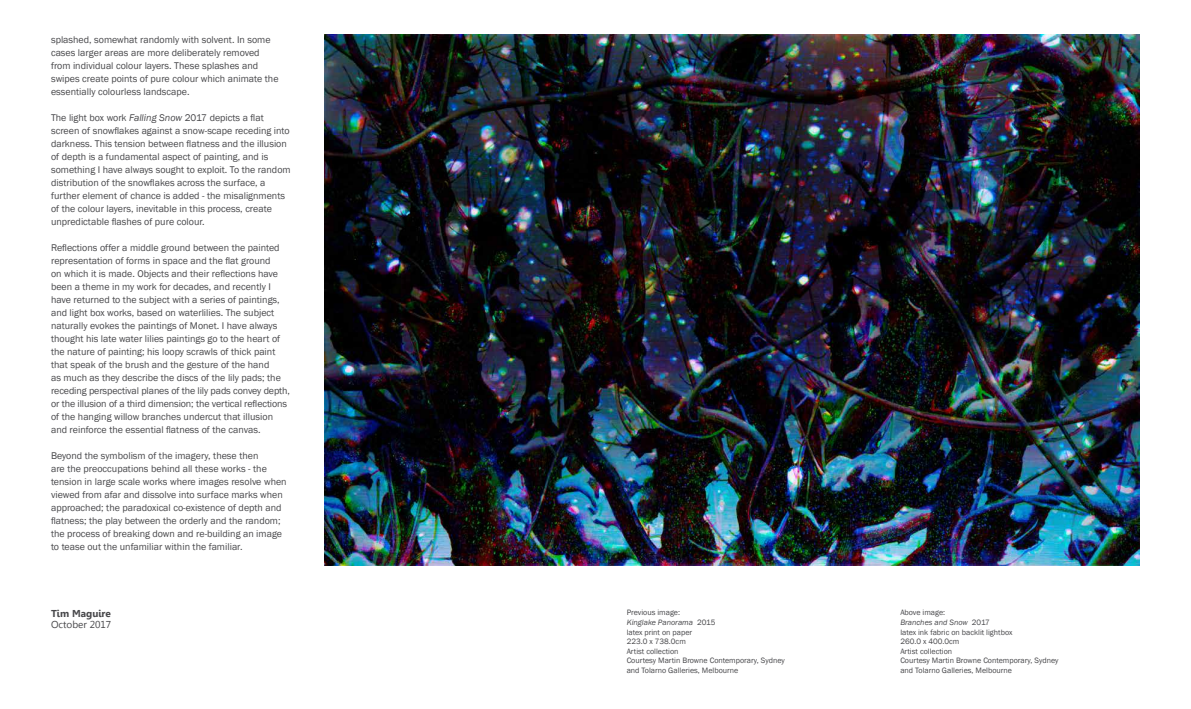
<style>
.page{position:relative;width:1191px;height:709px;background:#fff}
.page>*{position:absolute;margin:0;border:0;box-sizing:border-box;transform-origin:0 0}
.t1{font:10px/13px "Franklin Gothic";color:#47474a}
.t2{font:10px "Gisha";color:#47474a}
.t3{font:700 10px "Gisha";color:#47474a}
.t4{font:8px/9.6px "Franklin Gothic";color:#47474a}
.s1{font-style:italic}
</style>
<div class="page">
<img style="left:325px;top:34px;width:815px;height:531px">
<p class="t1" style="left:51px;top:33px;width:229px">splashed, somewhat randomly with solvent. In some cases larger areas are more deliberately removed from individual colour layers. These splashes and swipes create points of pure colour which animate the essentially colourless landscape.</p>
<p class="t1" style="left:51px;top:111px;width:241px">The light box work <span class="s1">Falling Snow</span> 2017 depicts a flat screen of snowflakes against a snow-scape receding into darkness. This tension between flatness and the illusion of depth is a fundamental aspect of painting, and is something I have always sought to exploit. To the random distribution of the snowflakes across the surface, a further element of chance is added - the misalignments of the colour layers, inevitable in this process, create unpredictable flashes of pure colour.</p>
<p class="t1" style="left:51px;top:241px;width:240px">Reflections offer a middle ground between the painted representation of forms in space and the flat ground<br>on which it is made. Objects and their reflections have been a theme in my work for decades, and recently I have returned to the subject with a series of paintings, and light box works, based on waterlilies. The subject naturally evokes the paintings of Monet. I have always thought his late water lilies paintings go to the heart of the nature of painting; his loopy scrawls of thick paint that speak of the brush and the gesture of the hand<br>as much as they describe the discs of the lily pads; the receding perspectival planes of the lily pads convey depth, or the illusion of a third dimension; the vertical reflections of the hanging willow branches undercut that illusion and reinforce the essential flatness of the canvas.</p>
<p class="t1" style="left:51px;top:449px;width:237px">Beyond the symbolism of the imagery, these then<br>are the preoccupations behind all these works - the tension in large scale works where images resolve when viewed from afar and dissolve into surface marks when approached; the paradoxical co-existence of depth and flatness; the play between the orderly and the random; the process of breaking down and re-building an image to tease out the unfamiliar within the familiar.</p>
<p class="t3" style="left:51px;top:608px;width:61px">Tim Maguire</p>
<p class="t2" style="left:51px;top:619px;width:62px">October 2017</p>
<p class="t4" style="left:626px;top:608px;width:160px">Previous image:<br><span class="s1">Kinglake Panorama</span> 2015<br>latex print on paper<br>223.0 x 738.0cm<br>Artist collection<br>Courtesy Martin Browne Contemporary, Sydney and Tolarno Galleries, Melbourne</p>
<p class="t4" style="left:900px;top:608px;width:160px">Above image:<br><span class="s1">Branches and Snow</span> 2017<br>latex ink fabric on backlit lightbox<br>260.0 x 400.0cm<br>Artist collection<br>Courtesy Martin Browne Contemporary, Sydney and Tolarno Galleries, Melbourne</p>
</div>
